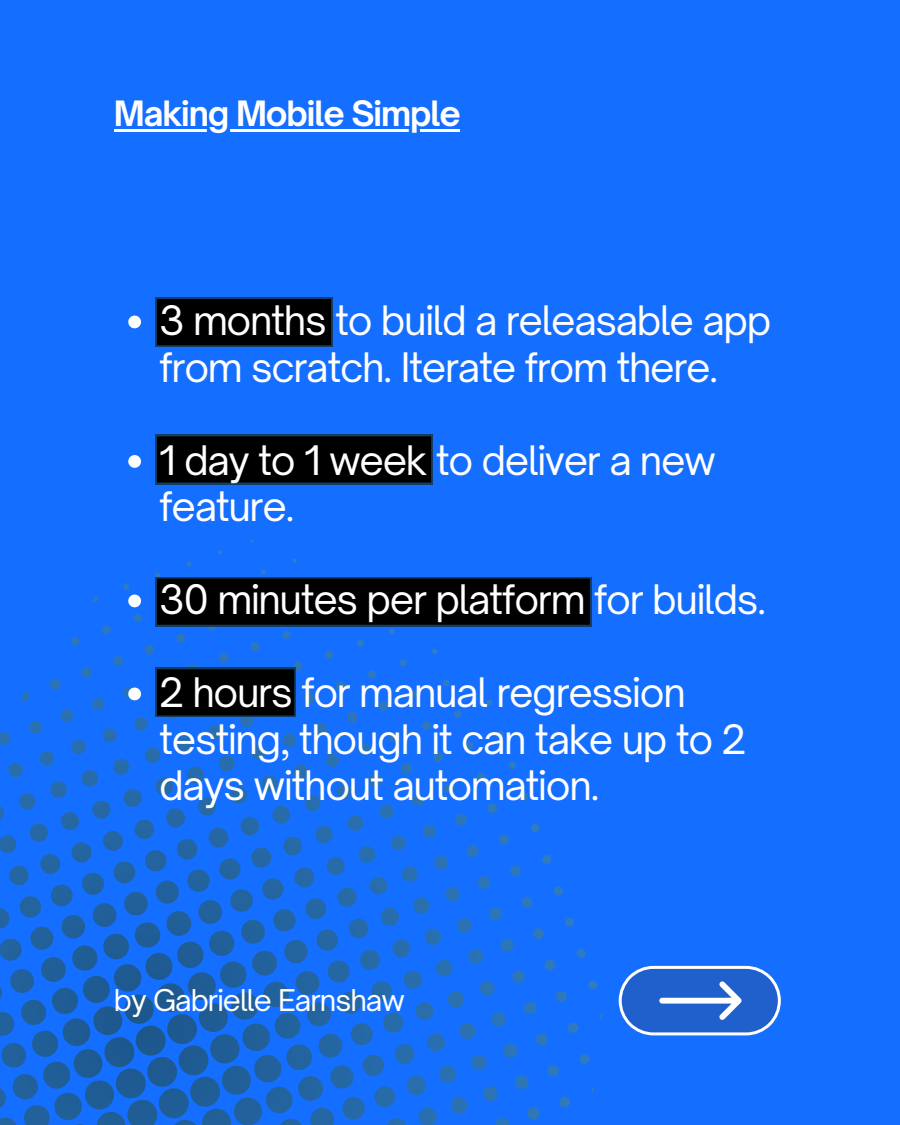
<style>
.page{position:relative;width:900px;height:1125px;background:#146eff}
.page>*{position:absolute;margin:0;border:0;box-sizing:border-box;transform-origin:0 0}
.t1{font:38.9px/46.5px "Open Sauce One";letter-spacing:-.035em;color:#fff}
.t2{font:700 33.4px "Open Sauce One";letter-spacing:-.035em;color:#fff}
.t3{font:28.7px "Open Sauce One";letter-spacing:-.035em;color:#fff}
</style>
<div class="page">
<svg style="left:701px;top:966px;width:80px;height:69px"></svg>
<svg style="left:0;top:484px;width:701px;height:641px"></svg>
<svg style="left:155px;top:298px;width:177px;height:49px"></svg>
<svg style="left:155px;top:435px;width:278px;height:49px"></svg>
<svg style="left:155px;top:577px;width:436px;height:49px"></svg>
<svg style="left:155px;top:668px;width:141px;height:49px"></svg>
<svg style="left:128px;top:316px;width:13px;height:12px"></svg>
<svg style="left:128px;top:455px;width:13px;height:13px"></svg>
<svg style="left:128px;top:595px;width:13px;height:12px"></svg>
<svg style="left:128px;top:688px;width:13px;height:12px"></svg>
<hr style="left:114px;top:129px;width:346px;height:3px;background:#fff">
<p class="t2" style="left:114px;top:93px;width:348px">Making Mobile Simple</p>
<h2 class="t1" style="left:159px;top:297px;width:614px">3 months to build a releasable app from scratch. Iterate from there.</h2>
<p class="t1" style="left:159px;top:436px;width:558px">1 day to 1 week to deliver a new feature.</p>
<p class="t1" style="left:159px;top:576px;width:609px">30 minutes per platform for builds.</p>
<p class="t1" style="left:159px;top:669px;width:589px">2 hours for manual regression testing, though it can take up to 2 days without automation.</p>
<p class="t3" style="left:114px;top:983px;width:293px">by Gabrielle Earnshaw</p>
</div>
